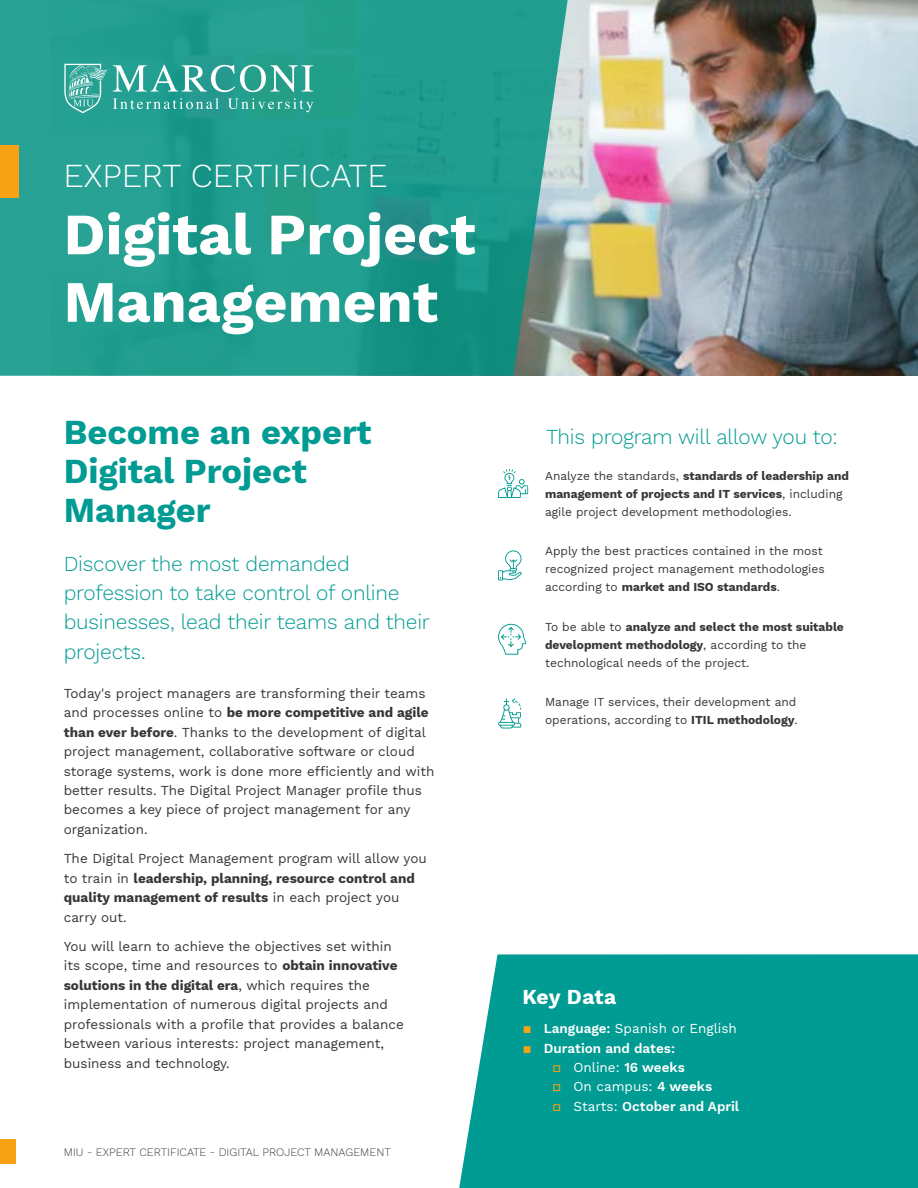
<style>
.page{position:relative;width:918px;height:1188px;background:#fff}
.page>*{position:absolute;margin:0;border:0;box-sizing:border-box;transform-origin:0 0}
.t1{font:700 58.5px/67.5px "Work Sans";color:#fff}
.t2{font:700 34.5px/39px "Work Sans";color:#009b92}
.t3{font:300 33px "Work Sans";color:#fff}
.t4{font:300 21px/29.2px "Work Sans";letter-spacing:-.01em;color:#009b92}
.t5{font:700 21px "Work Sans";letter-spacing:.005em;color:#fff}
.t6{font:13.5px/19.5px "Work Sans";color:#373737}
.t7{font:600 13.5px/19.5px "Work Sans";color:#fff}
.t8{font:13.5px "Work Sans";color:#fff}
.t9{font:12px/18px "Work Sans";color:#373737}
.t10{font:300 11.25px "Work Sans";color:#3c3c3b}
.s1{font-weight:700}
.s2{color:#f7a214}
.s3{font-weight:600}
.s4{font-weight:400;color:#f7a214}
.s5{font-weight:400}
</style>
<div class="page">
<div style="left:0;top:1139px;width:16px;height:24px;background:#f7a214"></div>
<img style="left:571px;top:0;width:347px;height:376px">
<div style="left:459px;top:954px;width:459px;height:234px;background:#009b92"></div>
<svg style="left:0;top:0;width:571px;height:376px;background:#279d8f"></svg>
<div style="left:0;top:146px;width:19px;height:52px;background:#f7a214"></div>
<svg style="left:64px;top:64px;width:249px;height:49px;background:#4eb0a4"></svg>
<svg style="left:498px;top:469px;width:30px;height:29px"></svg>
<svg style="left:498px;top:698px;width:23px;height:31px"></svg>
<svg style="left:498px;top:624px;width:28px;height:31px"></svg>
<svg style="left:498px;top:550px;width:24px;height:30px"></svg>
<h3 class="t3" style="left:64px;top:150px;width:326px">EXPERT CERTIFICATE</h3>
<h1 class="t1" style="left:64px;top:198px;width:414px">Digital Project<br>Management</h1>
<h2 class="t2" style="left:64px;top:411px;width:309px">Become an expert<br>Digital Project<br>Manager</h2>
<h3 class="t4" style="left:64px;top:548px;width:368px">Discover the most demanded profession to take control of online businesses, lead their teams and their projects.</h3>
<p class="t6" style="left:64px;top:683px;width:372px">Today's project managers are transforming their teams and processes online to <span class="s1">be more competitive and agile than ever before</span>. Thanks to the development of digital project management, collaborative software or cloud storage systems, work is done more efficiently and with better results. The Digital Project Manager profile thus becomes a key piece of project management for any organization.</p>
<p class="t6" style="left:64px;top:848px;width:365px">The Digital Project Management program will allow you to train in <span class="s1">leadership, planning, resource control and quality management of results</span> in each project you carry out.</p>
<p class="t6" style="left:64px;top:936px;width:342px">You will learn to achieve the objectives set within its scope, time and resources to <span class="s1">obtain innovative solutions in the digital era</span>, which requires the implementation of numerous digital projects and professionals with a profile that provides a balance between various interests: project management, business and technology.</p>
<p class="t10" style="left:64px;top:1143px;width:329px">MIU - EXPERT CERTIFICATE - DIGITAL PROJECT MANAGEMENT</p>
<h3 class="t4" style="left:546px;top:421px;width:293px">This program will allow you to:</h3>
<p class="t9" style="left:545px;top:466px;width:305px">Analyze the standards, <span class="s1">standards of leadership and management of projects and IT services</span>, including agile project development methodologies.</p>
<p class="t9" style="left:545px;top:542px;width:281px">Apply the best practices contained in the most recognized project management methodologies according to <span class="s1">market and ISO standards</span>.</p>
<p class="t9" style="left:545px;top:617px;width:300px">To be able to <span class="s1">analyze and select the most suitable development methodology</span>, according to the technological needs of the project.</p>
<p class="t9" style="left:545px;top:692px;width:254px">Manage IT services, their development and operations, according to <span class="s1">ITIL methodology</span>.</p>
<h3 class="t5" style="left:522px;top:981px;width:95px">Key Data</h3>
<p class="t8" style="left:522px;top:1018px;width:216px"><span class="s2">▪</span> <span class="s3">Language:</span> Spanish or English</p>
<p class="t7" style="left:552px;top:1038px;width:189px;text-indent:-30px"><span class="s4">▪</span> Duration and dates:<br><span class="s4">▫</span> <span class="s5">Online:</span> 16 weeks<br><span class="s4">▫</span> <span class="s5">On campus:</span> 4 weeks<br><span class="s4">▫</span> <span class="s5">Starts:</span> October and April</p>
</div>
